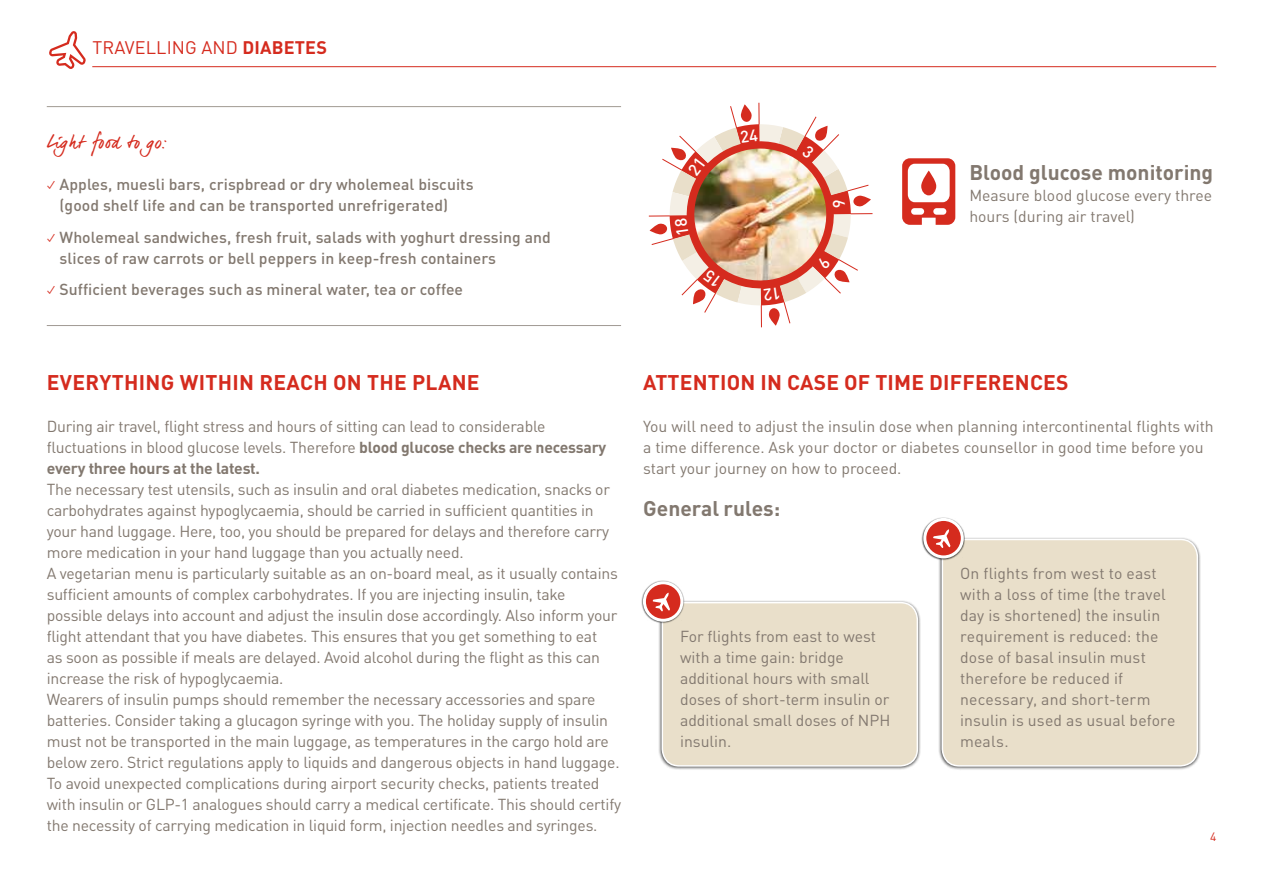
<style>
.page{position:relative;width:1263px;height:893px;background:#fff}
.page>*{position:absolute;margin:0;border:0;box-sizing:border-box;transform-origin:0 0}
.t1{font:700 21px "DIN Pro";letter-spacing:.01em;color:#d52b1e}
.t2{font:700 21px "DIN Pro";color:#82786f}
.t3{font:18px "DIN Pro";letter-spacing:.01em;color:#d52b1e}
.t4{font:17.25px "dear Joe 6";color:#d52b1e}
.t5{font:15.75px/21px "DIN Pro";letter-spacing:-.015em;color:#82786f}
.t6{font:500 15.75px/21px "DIN Pro";letter-spacing:.005em;color:#82786f}
.t7{font:15.75px/21px "DIN Pro";letter-spacing:.01em;color:#82786f}
.t8{font:12px "DIN Pro";color:#d52b1e}
.s1{font-weight:700}
.s2{font-family:"Apple Gothic";font-weight:400;font-size:15px;color:#d52b1e}
</style>
<div class="page">
<hr style="left:92px;top:66px;width:1124px;height:1px;background:#d52b1e">
<svg style="left:49px;top:31px;width:37px;height:38px"></svg>
<hr style="left:47px;top:106px;width:574px;height:1px;background:#a19a93">
<hr style="left:47px;top:325px;width:574px;height:1px;background:#a19a93">
<div style="left:658px;top:600px;width:263px;height:171px;background:#000;opacity:.7"></div>
<div style="left:662px;top:603px;width:255px;height:163px;background:#e9dfca;border-radius:17px"></div>
<div style="left:661px;top:602px;width:257px;height:165px;border:2px solid #fff;border-radius:17px"></div>
<div style="left:938px;top:537px;width:263px;height:234px;background:#000;opacity:.7"></div>
<div style="left:942px;top:539px;width:255px;height:227px;background:#e9dfca;border-radius:17px"></div>
<div style="left:941px;top:539px;width:257px;height:228px;border:2px solid #fff;border-radius:17px"></div>
<svg style="left:902px;top:158px;width:53px;height:67px"></svg>
<div style="left:641px;top:580px;width:43px;height:43px;background:#000;opacity:.7"></div>
<svg style="left:644px;top:583px;width:38px;height:37px"></svg>
<div style="left:643px;top:581px;width:40px;height:41px;border:3px solid #fff;border-radius:50%"></div>
<svg style="left:653px;top:593px;width:17px;height:18px"></svg>
<div style="left:922px;top:517px;width:43px;height:43px;background:#000;opacity:.7"></div>
<svg style="left:925px;top:519px;width:37px;height:38px"></svg>
<div style="left:923px;top:518px;width:41px;height:40px;border:3px solid #fff;border-radius:50%"></div>
<svg style="left:933px;top:529px;width:17px;height:19px"></svg>
<img style="left:648px;top:102px;width:225px;height:226px">
<p class="t3" style="left:92px;top:33px;width:236px">TRAVELLING AND <span class="s1">DIABETES</span></p>
<p class="t4" style="left:47px;top:132px;width:121px">Light food to go:</p>
<p class="t6" style="left:60px;top:173px;width:416px;text-indent:-13px"><span class="s2">✓</span> Apples, muesli bars, crispbread or dry wholemeal biscuits (good shelf life and can be transported unrefrigerated)</p>
<p class="t6" style="left:60px;top:226px;width:493px;text-indent:-13px"><span class="s2">✓</span> Wholemeal sandwiches, fresh fruit, salads with yoghurt dressing and slices of raw carrots or bell peppers in keep-fresh containers</p>
<p class="t6" style="left:47px;top:278px;width:418px"><span class="s2">✓</span> Sufficient beverages such as mineral water, tea or coffee</p>
<h1 class="t2" style="left:969px;top:155px;width:245px">Blood glucose monitoring</h1>
<p class="t5" style="left:969px;top:183px;width:244px">Measure blood glucose every three hours (during air travel)</p>
<h1 class="t1" style="left:47px;top:365px;width:434px">EVERYTHING WITHIN REACH ON THE PLANE</h1>
<p class="t5" style="left:47px;top:414px;width:561px">During air travel, flight stress and hours of sitting can lead to considerable fluctuations in blood glucose levels. Therefore <span class="s1">blood glucose checks are necessary every three hours at the latest.</span></p>
<p class="t5" style="left:47px;top:477px;width:576px">The necessary test utensils, such as insulin and oral diabetes medication, snacks or carbohydrates against hypoglycaemia, should be carried in sufficient quantities in your hand luggage. Here, too, you should be prepared for delays and therefore carry more medication in your hand luggage than you actually need.<br>A vegetarian menu is particularly suitable as an on-board meal, as it usually contains sufficient amounts of complex carbohydrates. If you are injecting insulin, take possible delays into account and adjust the insulin dose accordingly. Also inform your flight attendant that you have diabetes. This ensures that you get something to eat<br>as soon as possible if meals are delayed. Avoid alcohol during the flight as this can increase the risk of hypoglycaemia.<br>Wearers of insulin pumps should remember the necessary accessories and spare batteries. Consider taking a glucagon syringe with you. The holiday supply of insulin must not be transported in the main luggage, as temperatures in the cargo hold are below zero. Strict regulations apply to liquids and dangerous objects in hand luggage.<br>To avoid unexpected complications during airport security checks, patients treated with insulin or GLP-1 analogues should carry a medical certificate. This should certify the necessity of carrying medication in liquid form, injection needles and syringes.</p>
<h1 class="t1" style="left:643px;top:365px;width:427px">ATTENTION IN CASE OF TIME DIFFERENCES</h1>
<p class="t5" style="left:643px;top:414px;width:572px">You will need to adjust the insulin dose when planning intercontinental flights with a time difference. Ask your doctor or diabetes counsellor in good time before you start your journey on how to proceed.</p>
<h1 class="t2" style="left:643px;top:491px;width:139px">General rules:</h1>
<p class="t5" style="left:680px;top:624px;width:212px">For flights from east to west with a time gain: bridge additional hours with small doses of short-term insulin or additional small doses of NPH insulin.</p>
<p class="t7" style="left:960px;top:561px;width:217px">On flights from west to east with a loss of time (the travel day is shortened) the insulin requirement is reduced: the dose of basal insulin must therefore be reduced if necessary, and short-term insulin is used as usual before meals.</p>
<p class="t8" style="left:1210px;top:828px;width:8px">4</p>
</div>
